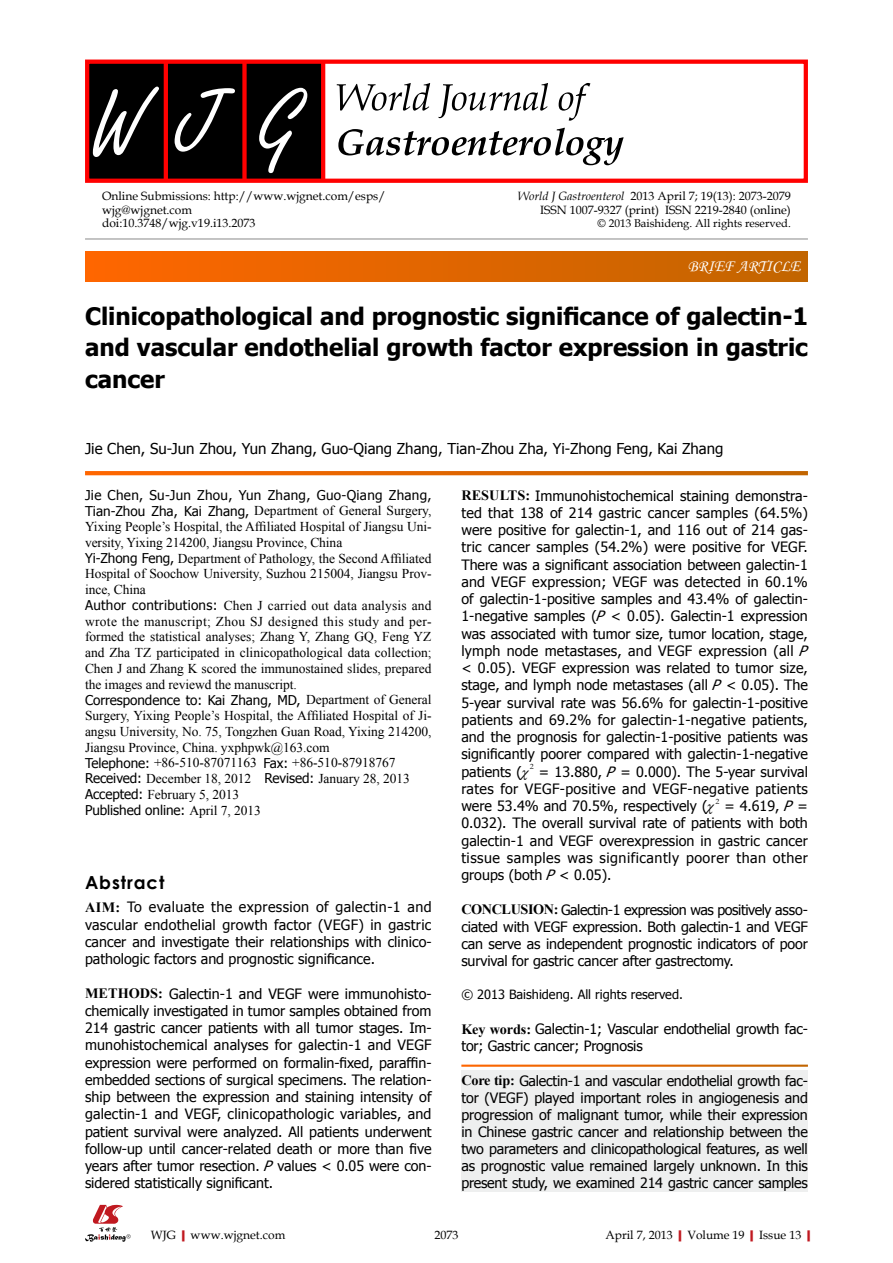
<style>
.page{position:relative;width:893px;height:1263px;background:#fff}
.page>*{position:absolute;margin:0;border:0;box-sizing:border-box;transform-origin:0 0}
.t1{font:700 24px/31.5px "Tahoma";color:#000;text-align:justify}
.t2{font:700 18px "Century Gothic";letter-spacing:.05em;color:#000}
.t3{font:16.5px "Monotype Corsiva";color:#fff}
.t4{font:15px "Tahoma";color:#000}
.t5{font:14.25px/17.2px "Tahoma";color:#000;text-align:justify}
.t6{font:13.5px/15.8px "Times New Roman";letter-spacing:-.005em;color:#000}
.t7{font:13.5px "Tahoma";letter-spacing:-.005em;color:#000}
.t8{font:13.5px "Tahoma";letter-spacing:.025em;color:#000}
.t9{font:12.75px "Tahoma";color:#000}
.t10{font:12px/13.5px "Book Antiqua";color:#000;text-align:right}
.t11{font:11.25px "Book Antiqua";color:#000}
.t12{font:8.25px "Garamond";color:#000}
.s1{font-style:italic}
.s2{font-family:"Tahoma"}
.s3{font-family:"Times New Roman"}
.s4{font-family:"Times New Roman";font-weight:700}
.s5{font-weight:700;color:#c01920}
</style>
<div class="page">
<div style="left:461px;top:1071px;width:347px;height:121px;background:#eeefef"></div>
<div style="left:85px;top:252px;width:723px;height:29px;background:linear-gradient(to right,#f60,#c16500)"></div>
<hr style="left:85px;top:239px;width:723px;height:1px;background:#898989">
<div style="left:87px;top:61px;width:236px;height:121px;background:#000"></div>
<hr style="left:164px;top:61px;width:4px;height:121px;background:#f00">
<div style="left:242px;top:61px;width:5px;height:121px;background:#f00"></div>
<hr style="left:321px;top:61px;width:4px;height:121px;background:#f00">
<div style="left:85px;top:60px;width:723px;height:123px;border:4px solid #f00"></div>
<svg style="left:259px;top:88px;width:48px;height:85px"></svg>
<svg style="left:175px;top:88px;width:60px;height:64px"></svg>
<svg style="left:93px;top:87px;width:66px;height:70px"></svg>
<svg style="left:337px;top:83px;width:253px;height:38px"></svg>
<svg style="left:338px;top:128px;width:286px;height:37px"></svg>
<svg style="left:85px;top:471px;width:723px;height:4px;background:#e06703"></svg>
<svg style="left:85px;top:1205px;width:46px;height:37px"></svg>
<p class="t10" style="left:102px;top:189px;width:285px;text-align:left">Online Submissions: http://www.wjgnet.com/esps/ wjg@wjgnet.com<br>doi:10.3748/wjg.v19.i13.2073</p>
<p class="t10" style="left:518px;top:189px;width:274px"><span class="s1">World J Gastroenterol</span> 2013 April 7; 19(13): 2073-2079<br>ISSN 1007-9327 (print) ISSN 2219-2840 (online)</p>
<p class="t11" style="left:598px;top:215px;width:195px">© 2013 Baishideng. All rights reserved.</p>
<p class="t3" style="left:688px;top:256px;width:114px">BRIEF ARTICLE</p>
<h1 class="t1" style="left:85px;top:298px;width:724px">Clinicopathological and prognostic significance of galectin-1 and vascular endothelial growth factor expression in gastric cancer</h1>
<p class="t4" style="left:85px;top:438px;width:640px">Jie Chen, Su-Jun Zhou, Yun Zhang, Guo-Qiang Zhang, Tian-Zhou Zha, Yi-Zhong Feng, Kai Zhang</p>
<p class="t8" style="left:85px;top:486px;width:348px">Jie Chen, Su-Jun Zhou, Yun Zhang, Guo-Qiang Zhang,</p>
<p class="t6" style="left:85px;top:503px;width:348px"><span class="s2">Tian-Zhou Zha, Kai Zhang,</span> Department of General Surgery, Yixing People’s Hospital, the Affiliated Hospital of Jiangsu Uni&shy;versity, Yixing 214200, Jiangsu Province, China<br><span class="s2">Yi-Zhong Feng,</span> Department of Pathology, the Second Affiliated Hospital of Soochow University, Suzhou 215004, Jiangsu Prov&shy;ince, China<br><span class="s2">Author contributions:</span> Chen J carried out data analysis and wrote the manuscript; Zhou SJ designed this study and per&shy;formed the statistical analyses; Zhang Y, Zhang GQ, Feng YZ and Zha TZ participated in clinicopathological data collection; Chen J and Zhang K scored the immunostained slides, prepared the images and reviewd the manuscript.</p>
<p class="t7" style="left:85px;top:691px;width:348px">Correspondence to: Kai Zhang, MD, <span class="s3">Department of General</span></p>
<p class="t6" style="left:85px;top:707px;width:348px">Surgery, Yixing People’s Hospital, the Affiliated Hospital of Ji&shy;angsu University, No. 75, Tongzhen Guan Road, Yixing 214200, Jiangsu Province, China. yxphpwk@163.com<br><span class="s2">Telephone:</span> +86-510-87071163 <span class="s2">Fax:</span> +86-510-87918767<br><span class="s2">Received:</span> December 18, 2012 <span class="s2">Revised:</span> January 28, 2013<br><span class="s2">Accepted:</span> February 5, 2013</p>
<p class="t7" style="left:85px;top:801px;width:177px">Published online: <span class="s3">April 7, 2013</span></p>
<p class="t2" style="left:85px;top:868px;width:81px">Abstract</p>
<p class="t5" style="left:85px;top:898px;width:348px"><span class="s4">AIM:</span> To evaluate the expression of galectin-1 and vascular endothelial growth factor (VEGF) in gastric cancer and investigate their relationships with clinico&shy;pathologic factors and prognostic significance.</p>
<p class="t5" style="left:85px;top:984px;width:348px"><span class="s4">METHODS:</span> Galectin-1 and VEGF were immunohisto&shy;chemically investigated in tumor samples obtained from 214 gastric cancer patients with all tumor stages. Im&shy;munohistochemical analyses for galectin-1 and VEGF expression were performed on formalin-fixed, paraffin&shy;embedded sections of surgical specimens. The relation&shy;ship between the expression and staining intensity of galectin-1 and VEGF, clinicopathologic variables, and patient survival were analyzed. All patients underwent follow-up until cancer-related death or more than five years after tumor resection. <span class="s1">P</span> values &lt; 0.05 were con&shy;sidered statistically significant.</p>
<p class="t5" style="left:461px;top:486px;width:353px;text-align:left"><span class="s4">RESULTS:</span> Immunohistochemical staining demonstra&shy;ted that 138 of 214 gastric cancer samples (64.5%) were positive for galectin-1, and 116 out of 214 gas&shy;tric cancer samples (54.2%) were positive for VEGF.<br>There was a significant association between galectin-1 and VEGF expression; VEGF was detected in 60.1% of galectin-1-positive samples and 43.4% of galectin-1-negative samples (<span class="s1">P</span> &lt; 0.05). Galectin-1 expression was associated with tumor size, tumor location, stage, lymph node metastases, and VEGF expression (all <span class="s1">P </span>&lt; 0.05). VEGF expression was related to tumor size, stage, and lymph node metastases (all <span class="s1">P</span> &lt; 0.05). The 5-year survival rate was 56.6% for galectin-1-positive patients and 69.2% for galectin-1-negative patients, and the prognosis for galectin-1-positive patients was significantly poorer compared with galectin-1-negative patients (</p>
<p class="t12" style="left:530px;top:761px;width:5px">2</p>
<p class="t5" style="left:461px;top:762px;width:348px;text-indent:78px">= 13.880, <span class="s1">P</span> = 0.000). The 5-year survival rates for VEGF-positive and VEGF-negative patients were 53.4% and 70.5%, respectively (</p>
<p class="t12" style="left:715px;top:795px;width:5px">2</p>
<p class="t5" style="left:461px;top:797px;width:348px;text-indent:263px">= 4.619, <span class="s1">P</span> = 0.032). The overall survival rate of patients with both galectin-1 and VEGF overexpression in gastric cancer tissue samples was significantly poorer than other groups (both <span class="s1">P</span> &lt; 0.05).</p>
<p class="t5" style="left:461px;top:900px;width:348px"><span class="s4">CONCLUSION:</span> Galectin-1 expression was positively asso&shy;ciated with VEGF expression. Both galectin-1 and VEGF can serve as independent prognostic indicators of poor survival for gastric cancer after gastrectomy.</p>
<p class="t9" style="left:461px;top:986px;width:223px">© 2013 Baishideng. All rights reserved.</p>
<p class="t5" style="left:461px;top:1020px;width:348px"><span class="s4">Key words:</span> Galectin-1; Vascular endothelial growth fac&shy;tor; Gastric cancer; Prognosis</p>
<p class="t5" style="left:461px;top:1071px;width:348px"><span class="s4">Core tip:</span> Galectin-1 and vascular endothelial growth fac&shy;tor (VEGF) played important roles in angiogenesis and progression of malignant tumor, while their expression in Chinese gastric cancer and relationship between the two parameters and clinicopathological features, as well as prognostic value remained largely unknown. In this present study, we examined 214 gastric cancer samples</p>
<p class="t10" style="left:151px;top:1227px;width:136px">WJG<span class="s5">|</span>www.wjgnet.com</p>
<p class="t10" style="left:434px;top:1227px;width:25px">2073</p>
<p class="t10" style="left:605px;top:1227px;width:212px">April 7, 2013<span class="s5">|</span>Volume 19<span class="s5">|</span>Issue 13<span class="s5">|</span></p>
</div>
